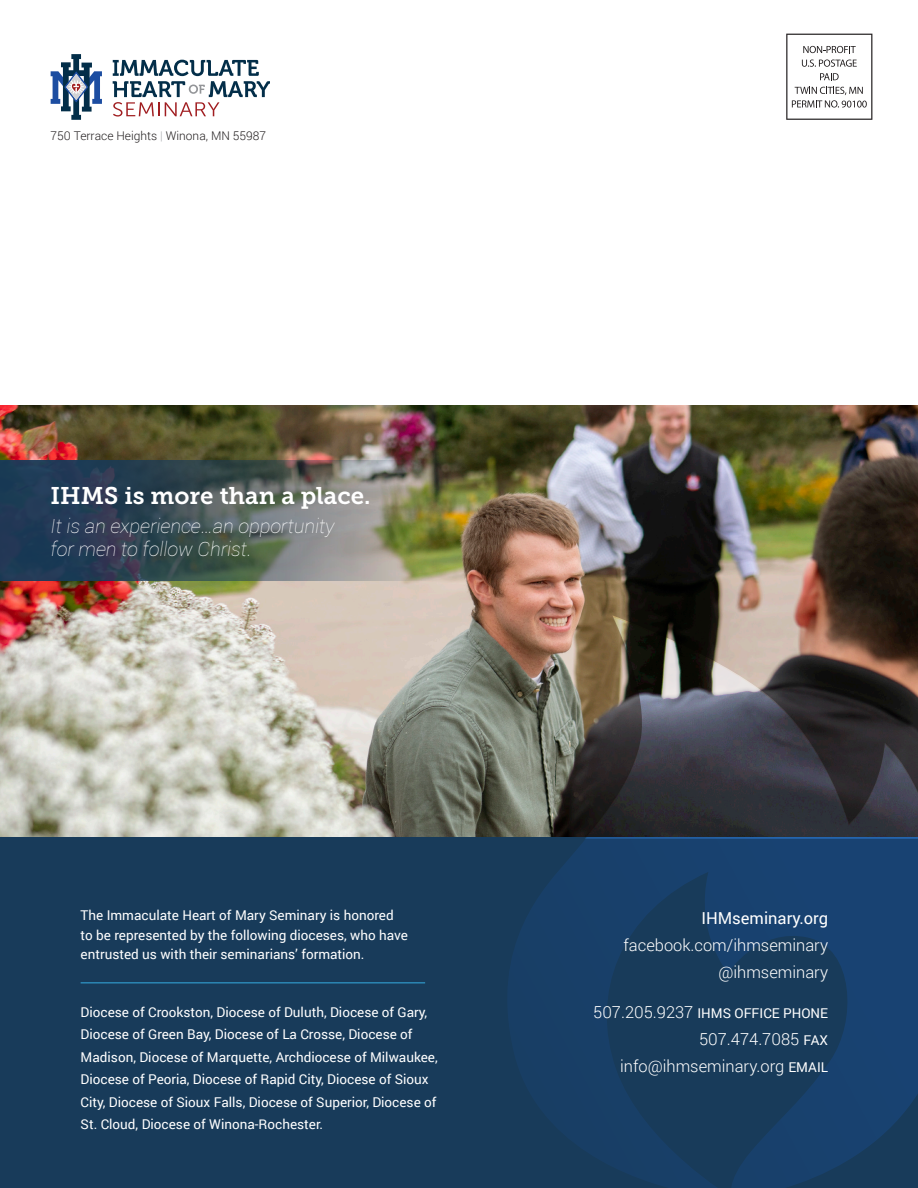
<style>
.page{position:relative;width:918px;height:1188px;background:#fff}
.page>*{position:absolute;margin:0;border:0;box-sizing:border-box;transform-origin:0 0}
.t1{font:24px "Museo Slab 700";color:#fff}
.t2{font:italic 100 19.5px "Roboto";color:#fff}
.t3{font:300 16.5px "Roboto";color:#fff}
.t4{font:16.5px "Roboto";color:#fff}
.t5{font:13.5px/22.5px "Roboto";color:#fff}
.t6{font:300 12px "Roboto";color:#231f20}
.s1{color:#a8a9ad}
.s2{font-weight:300;font-size:16.5px}
.s3{font-weight:400;font-size:13.5px}
</style>
<div class="page">
<img style="left:0;top:405px;width:918px;height:432px">
<div style="left:0;top:837px;width:918px;height:351px;background:#183b5a"></div>
<hr style="left:81px;top:982px;width:344px;height:1px;background:#34abe1">
<svg style="left:506px;top:617px;width:412px;height:571px"></svg>
<svg style="left:585px;top:615px;width:333px;height:224px;background:#494343"></svg>
<svg style="left:113px;top:60px;width:157px;height:57px"></svg>
<svg style="left:51px;top:54px;width:51px;height:66px"></svg>
<img style="left:0;top:460px;width:527px;height:120px">
<svg style="left:786px;top:34px;width:86px;height:86px"></svg>
<p class="t6" style="left:51px;top:127px;width:217px">750 Terrace Heights <span class="s1">|</span> Winona, MN 55987</p>
<p class="t1" style="left:51px;top:482px;width:322px">IHMS is more than a place.</p>
<p class="t2" style="left:51px;top:513px;width:285px">It is an experience…an opportunity</p>
<p class="t2" style="left:51px;top:536px;width:202px">for men to follow Christ.</p>
<p class="t5" style="left:81px;top:905px;width:329px;line-height:19.5px">The Immaculate Heart of Mary Seminary is honored to be represented by the following dioceses, who have entrusted us with their seminarians’ formation.</p>
<p class="t5" style="left:81px;top:1000px;width:359px">Diocese of Crookston, Diocese of Duluth, Diocese of Gary, Diocese of Green Bay, Diocese of La Crosse, Diocese of Madison, Diocese of Marquette, Archdiocese of Milwaukee, Diocese of Peoria, Diocese of Rapid City, Diocese of Sioux City, Diocese of Sioux Falls, Diocese of Superior, Diocese of St. Cloud, Diocese of Winona-Rochester.</p>
<p class="t4" style="left:701px;top:906px;width:128px">IHMseminary.org</p>
<p class="t3" style="left:624px;top:933px;width:206px">facebook.com/ihmseminary</p>
<p class="t3" style="left:718px;top:960px;width:111px">@ihmseminary</p>
<p class="t5" style="left:593px;top:1001px;width:236px"><span class="s2">507.205.9237</span> IHMS OFFICE PHONE</p>
<p class="t3" style="left:699px;top:1028px;width:131px">507.474.7085 <span class="s3">FAX</span></p>
<p class="t3" style="left:620px;top:1055px;width:209px">info@ihmseminary.org <span class="s3">EMAIL</span></p>
</div>
